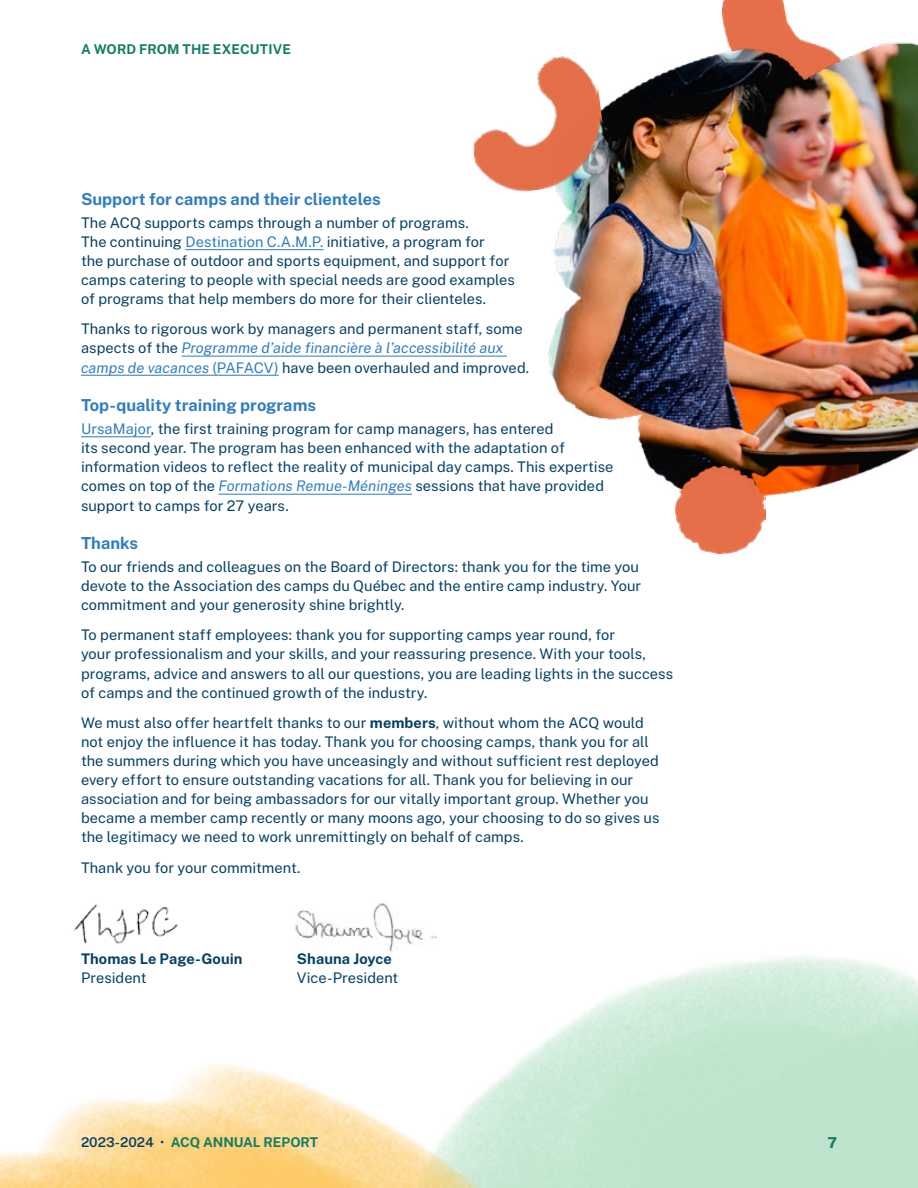
<style>
.page{position:relative;width:918px;height:1188px;background:#fff}
.page>*{position:absolute;margin:0;border:0;box-sizing:border-box;transform-origin:0 0}
.t1{font:700 16.5px "Public Sans";color:#2f7dc1}
.t2{font:800 15px "Public Sans";color:#147d63}
.TXT___courant{font:14.7px/19.2px "Public Sans";color:#054166}
.TXT___courant-2{font:700 14.7px "Public Sans";letter-spacing:.005em;color:#054166}
.TXT___courant-3{font:700 13.5px "Public Sans";color:#147d63}
.s1{color:#2f7dc1}
.s2{font-style:italic;color:#2f7dc1}
.s3{font-weight:700}
.s4{font-weight:600;color:#054166}
.s5{font-weight:400;color:#054166}
</style>
<div class="page">
<img style="left:722px;top:0;width:69px;height:27px">
<hr style="left:185px;top:249px;width:138px;height:1px;background:#2f7dc1">
<hr style="left:182px;top:356px;width:325px;height:1px;background:#2f7dc1">
<hr style="left:81px;top:375px;width:198px;height:1px;background:#2f7dc1">
<hr style="left:81px;top:436px;width:70px;height:1px;background:#2f7dc1">
<hr style="left:219px;top:494px;width:193px;height:1px;background:#2f7dc1">
<img style="left:548px;top:27px;width:370px;height:470px">
<img style="left:675px;top:467px;width:90px;height:87px">
<img style="left:0;top:1016px;width:608px;height:172px">
<img style="left:473px;top:53px;width:137px;height:144px">
<img style="left:73px;top:904px;width:105px;height:40px">
<img style="left:295px;top:902px;width:142px;height:50px">
<p class="TXT___courant-3" style="left:81px;top:39px;width:211px">A WORD FROM THE EXECUTIVE</p>
<h3 class="t1" style="left:81px;top:187px;width:301px">Support for camps and their clienteles</h3>
<p class="TXT___courant" style="left:81px;top:212px;width:436px">The ACQ supports camps through a number of programs.<br>The continuing <span class="s1">Destination C.A.M.P.</span> initiative, a program for<br>the purchase of outdoor and sports equipment, and support for camps catering to people with special needs are good examples of programs that help members do more for their clienteles.</p>
<p class="TXT___courant" style="left:81px;top:318px;width:450px">Thanks to rigorous work by managers and permanent staff, some aspects of the <span class="s2">Programme d’aide financière à l’accessibilité aux camps de vacances</span> <span class="s1">(PAFACV)</span> have been overhauled and improved.</p>
<h3 class="t1" style="left:81px;top:393px;width:237px">Top-quality training programs</h3>
<p class="TXT___courant" style="left:81px;top:418px;width:534px"><span class="s1">UrsaMajor</span>, the first training program for camp managers, has entered<br>its second year. The program has been enhanced with the adaptation of information videos to reflect the reality of municipal day camps. This expertise comes on top of the <span class="s2">Formations Remue-Méninges</span> sessions that have provided support to camps for 27 years.</p>
<h3 class="t1" style="left:81px;top:531px;width:59px">Thanks</h3>
<p class="TXT___courant" style="left:81px;top:556px;width:562px">To our friends and colleagues on the Board of Directors: thank you for the time you devote to the Association des camps du Québec and the entire camp industry. Your commitment and your generosity shine brightly.</p>
<p class="TXT___courant" style="left:81px;top:625px;width:594px">To permanent staff employees: thank you for supporting camps year round, for<br>your professionalism and your skills, and your reassuring presence. With your tools, programs, advice and answers to all our questions, you are leading lights in the success of camps and the continued growth of the industry.</p>
<p class="TXT___courant" style="left:81px;top:712px;width:580px">We must also offer heartfelt thanks to our <span class="s3">members</span>, without whom the ACQ would not enjoy the influence it has today. Thank you for choosing camps, thank you for all the summers during which you have unceasingly and without sufficient rest deployed every effort to ensure outstanding vacations for all. Thank you for believing in our association and for being ambassadors for our vitally important group. Whether you became a member camp recently or many moons ago, your choosing to do so gives us the legitimacy we need to work unremittingly on behalf of camps.</p>
<p class="TXT___courant" style="left:81px;top:857px;width:221px">Thank you for your commitment.</p>
<p class="TXT___courant-2" style="left:81px;top:948px;width:163px">Thomas Le Page-Gouin</p>
<p class="TXT___courant-2" style="left:297px;top:948px;width:96px">Shauna Joyce</p>
<p class="TXT___courant" style="left:81px;top:967px;width:67px">President</p>
<p class="TXT___courant" style="left:297px;top:967px;width:103px">Vice-President</p>
<p class="TXT___courant-3" style="left:81px;top:1132px;width:239px"><span class="s4">2023-2024</span> <span class="s5">•</span> ACQ ANNUAL REPORT</p>
<p class="t2" style="left:827px;top:1132px;width:11px">7</p>
</div>
